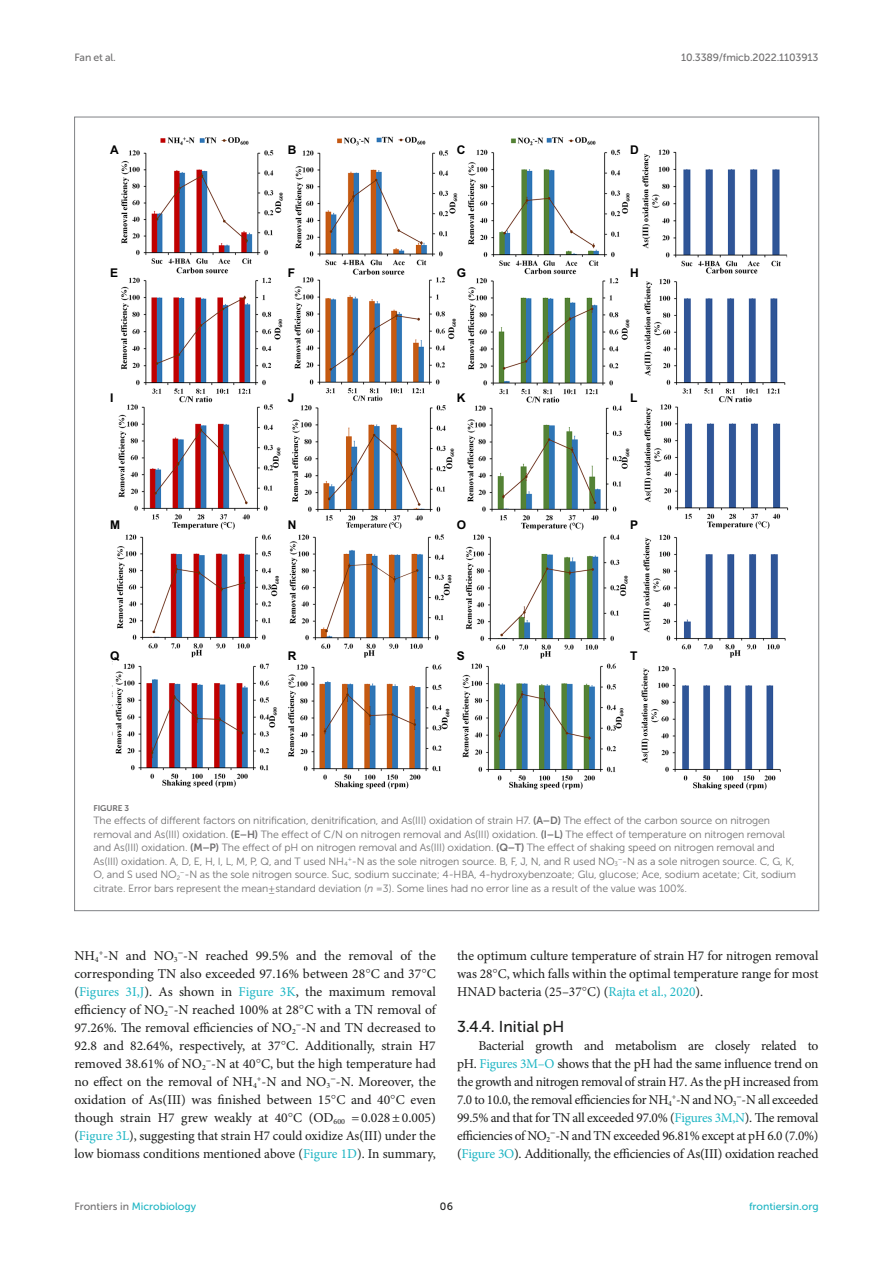
<style>
.page{position:relative;width:893px;height:1263px;background:#fff}
.page>*{position:absolute;margin:0;border:0;box-sizing:border-box;transform-origin:0 0}
.HEAD_3{font:15.75px "Museo Sans 500";color:#1b1c1b}
.TEXT_FLUSH{font:13.5px/18px "Minion Pro";letter-spacing:-.01em;color:#1b1c1b;text-align:justify}
.t1{font:700 12px "Arial";color:#000}
.FIG_LEG{font:10.5px/13.5px "Museo Sans 300";letter-spacing:-.01em;color:#706f70}
.t2{font:10.5px "Museo Sans 500";color:#1db5c3}
.t3{font:10.5px "Museo Sans 500";letter-spacing:-.015em;color:#706f70}
.t4{font:10.5px "Museo Sans 500";color:#1b1c1b}
.FIG_HD{font:8.25px "Museo Sans 700";letter-spacing:-.01em;color:#706f70}
.s1{font-family:"Museo Sans 700"}
.s2{font-style:italic}
.s3{font-family:"STIX"}
.s4{color:#1db5c3}
.s5{color:#706f70}
</style>
<div class="page">
<img style="left:111px;top:136px;width:678px;height:654px">
<p class="t3" style="left:74px;top:51px;width:43px">Fan et al.</p>
<p class="t3" style="left:681px;top:51px;width:139px">10.3389/fmicb.2022.1103913</p>
<p class="t1" style="left:110px;top:141px;width:10px">A</p>
<p class="t1" style="left:288px;top:141px;width:10px">B</p>
<p class="t1" style="left:457px;top:141px;width:10px">C</p>
<p class="t1" style="left:630px;top:141px;width:10px">D</p>
<p class="t1" style="left:110px;top:265px;width:10px">E</p>
<p class="t1" style="left:288px;top:265px;width:9px">F</p>
<p class="t1" style="left:457px;top:265px;width:11px">G</p>
<p class="t1" style="left:630px;top:265px;width:10px">H</p>
<p class="t1" style="left:110px;top:389px;width:5px">I</p>
<p class="t1" style="left:288px;top:389px;width:8px">J</p>
<p class="t1" style="left:457px;top:389px;width:10px">K</p>
<p class="t1" style="left:630px;top:389px;width:9px">L</p>
<p class="t1" style="left:110px;top:517px;width:11px">M</p>
<p class="t1" style="left:288px;top:517px;width:10px">N</p>
<p class="t1" style="left:457px;top:517px;width:11px">O</p>
<p class="t1" style="left:630px;top:517px;width:10px">P</p>
<p class="t1" style="left:110px;top:647px;width:11px">Q</p>
<p class="t1" style="left:288px;top:647px;width:10px">R</p>
<p class="t1" style="left:457px;top:647px;width:10px">S</p>
<p class="t1" style="left:630px;top:647px;width:9px">T</p>
<p class="FIG_HD" style="left:94px;top:803px;width:37px">FIGURE 3</p>
<p class="FIG_LEG" style="left:94px;top:814px;width:704px">The effects of different factors on nitrification, denitrification, and As(III) oxidation of strain H7. <span class="s1">(A–D)</span> The effect of the carbon source on nitrogen removal and As(III) oxidation. <span class="s1">(E–H)</span> The effect of C/N on nitrogen removal and As(III) oxidation. <span class="s1">(I–L)</span> The effect of temperature on nitrogen removal and As(III) oxidation. <span class="s1">(M–P)</span> The effect of pH on nitrogen removal and As(III) oxidation. <span class="s1">(Q–T)</span> The effect of shaking speed on nitrogen removal and As(III) oxidation. A, D, E, H, I, L, M, P, Q, and T used NH<sub>4</sub><sup>+</sup>-N as the sole nitrogen source. B, F, J, N, and R used NO<sub>3</sub><sup>−</sup>-N as a sole nitrogen source. C, G, K, O, and S used NO<sub>2</sub><sup>−</sup>-N as the sole nitrogen source. Suc, sodium succinate; 4-HBA, 4-hydroxybenzoate; Glu, glucose; Ace, sodium acetate; Cit, sodium citrate. Error bars represent the mean ± standard deviation (<span class="s2">n</span> = 3). Some lines had no error line as a result of the value was 100%.</p>
<p class="TEXT_FLUSH" style="left:74px;top:947px;width:363px">NH<sub>4</sub><sup>+</sup>-N and NO<sub>3</sub><sup>−</sup>-N reached 99.5% and the removal of the corresponding TN also exceeded 97.16% between 28<span class="s3">°</span>C and 37<span class="s3">°</span>C (<span class="s4">Figures 3I,J</span>). As shown in <span class="s4">Figure 3K</span>, the maximum removal efficiency of NO<sub>2</sub><sup>−</sup>-N reached 100% at 28<span class="s3">°</span>C with a TN removal of 97.26%. The removal efficiencies of NO<sub>2</sub><sup>−</sup>-N and TN decreased to 92.8 and 82.64%, respectively, at 37<span class="s3">°</span>C. Additionally, strain H7 removed 38.61% of NO<sub>2</sub><sup>−</sup>-N at 40<span class="s3">°</span>C, but the high temperature had no effect on the removal of NH<sub>4</sub><sup>+</sup>-N and NO<sub>3</sub><sup>−</sup>-N. Moreover, the oxidation of As(III) was finished between 15<span class="s3">°</span>C and 40<span class="s3">°</span>C even though strain H7 grew weakly at 40<span class="s3">°</span>C (OD<sub>600</sub> =0.028±0.005) (<span class="s4">Figure 3L</span>), suggesting that strain H7 could oxidize As(III) under the low biomass conditions mentioned above (<span class="s4">Figure 1D</span>). In summary,</p>
<p class="TEXT_FLUSH" style="left:457px;top:947px;width:363px">the optimum culture temperature of strain H7 for nitrogen removal was 28<span class="s3">°</span>C, which falls within the optimal temperature range for most HNAD bacteria (25–37<span class="s3">°</span>C) (<span class="s4">Rajta et al., 2020</span>).</p>
<p class="HEAD_3" style="left:457px;top:1018px;width:109px">3.4.4. Initial pH</p>
<p class="TEXT_FLUSH" style="left:457px;top:1037px;width:363px;text-indent:21px">Bacterial growth and metabolism are closely related to pH. <span class="s4">Figures 3M–O</span> shows that the pH had the same influence trend on the growth and nitrogen removal of strain H7. As the pH increased from 7.0 to 10.0, the removal efficiencies for NH<sub>4</sub><sup>+</sup>-N and NO<sub>3</sub><sup>−</sup>-N all exceeded 99.5% and that for TN all exceeded 97.0% (<span class="s4">Figures 3M,N</span>). The removal efficiencies of NO<sub>2</sub><sup>−</sup>-N and TN exceeded 96.81% except at pH 6.0 (7.0%) (<span class="s4">Figure 3O</span>). Additionally, the efficiencies of As(III) oxidation reached</p>
<p class="t2" style="left:74px;top:1200px;width:123px"><span class="s5">Frontiers in</span> Microbiology</p>
<p class="t4" style="left:440px;top:1200px;width:15px">06</p>
<p class="t2" style="left:749px;top:1200px;width:71px">frontiersin.org</p>
</div>
